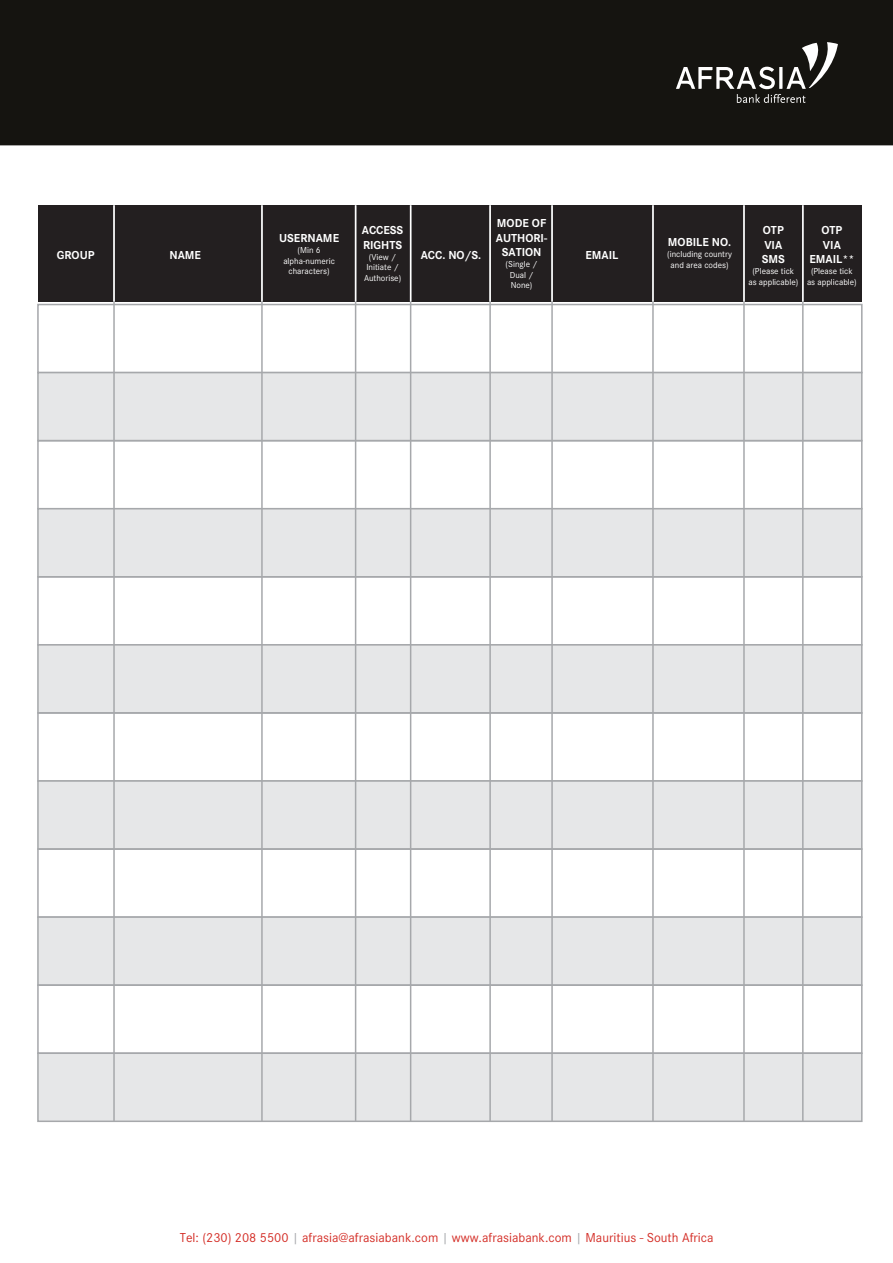
<style>
.page{position:relative;width:893px;height:1263px;background:#fff}
.page>*{position:absolute;margin:0;border:0;box-sizing:border-box;transform-origin:0 0}
.t1{font:13.5px "Corporate S";color:#d42e27}
.t2{font:700 12px/14.4px "Corporate S";color:#fff}
.t3{font:9px/10.8px "Corporate S";color:#fff;text-align:center}
.s1{color:#a6a8ab}
</style>
<div class="page">
<div style="left:0;top:0;width:893px;height:145px;background:#151410"></div>
<svg style="left:676px;top:42px;width:162px;height:61px;background:#3e3d3a"></svg>
<div style="left:38px;top:205px;width:824px;height:96px;background:#231f20"></div>
<div style="left:37px;top:304px;width:826px;height:69px;border:2px solid #a6a8ab"></div>
<div style="left:37px;top:372px;width:826px;height:69px;background:#e6e7e8;border:2px solid #a6a8ab"></div>
<div style="left:37px;top:440px;width:826px;height:69px;border:2px solid #a6a8ab"></div>
<div style="left:37px;top:508px;width:826px;height:69px;background:#e6e7e8;border:2px solid #a6a8ab"></div>
<div style="left:37px;top:576px;width:826px;height:70px;border:2px solid #a6a8ab"></div>
<div style="left:37px;top:644px;width:826px;height:70px;background:#e6e7e8;border:2px solid #a6a8ab"></div>
<div style="left:37px;top:712px;width:826px;height:70px;border:2px solid #a6a8ab"></div>
<div style="left:37px;top:780px;width:826px;height:70px;background:#e6e7e8;border:2px solid #a6a8ab"></div>
<div style="left:37px;top:848px;width:826px;height:70px;border:2px solid #a6a8ab"></div>
<div style="left:37px;top:916px;width:826px;height:70px;background:#e6e7e8;border:2px solid #a6a8ab"></div>
<div style="left:37px;top:984px;width:826px;height:70px;border:2px solid #a6a8ab"></div>
<div style="left:37px;top:1052px;width:826px;height:70px;background:#e6e7e8;border:2px solid #a6a8ab"></div>
<hr style="left:113px;top:205px;width:2px;height:916px;background:#a6a8ab">
<hr style="left:261px;top:205px;width:2px;height:916px;background:#a6a8ab">
<hr style="left:355px;top:205px;width:1px;height:916px;background:#a6a8ab">
<hr style="left:410px;top:205px;width:1px;height:916px;background:#a6a8ab">
<hr style="left:489px;top:205px;width:2px;height:916px;background:#a6a8ab">
<hr style="left:551px;top:205px;width:2px;height:916px;background:#a6a8ab">
<hr style="left:652px;top:205px;width:2px;height:916px;background:#a6a8ab">
<hr style="left:802px;top:205px;width:2px;height:916px;background:#a6a8ab">
<hr style="left:743px;top:205px;width:2px;height:916px;background:#a6a8ab">
<hr style="left:113px;top:205px;width:2px;height:96px;background:#fff">
<hr style="left:261px;top:205px;width:2px;height:96px;background:#fff">
<hr style="left:355px;top:205px;width:1px;height:96px;background:#fff">
<hr style="left:410px;top:205px;width:1px;height:96px;background:#fff">
<hr style="left:489px;top:205px;width:2px;height:96px;background:#fff">
<hr style="left:551px;top:205px;width:2px;height:96px;background:#fff">
<hr style="left:652px;top:205px;width:2px;height:96px;background:#fff">
<hr style="left:802px;top:205px;width:2px;height:96px;background:#fff">
<hr style="left:743px;top:205px;width:2px;height:96px;background:#fff">
<h2 class="t2" style="left:496px;top:216px;width:53px;text-align:center">MODE OF<br>AUTHORI-<br>SATION</h2>
<p class="t3" style="left:506px;top:259px;width:34px">(Single /<br>Dual /<br>None)</p>
<h2 class="t2" style="left:362px;top:223px;width:43px">ACCESS<br>RIGHTS</h2>
<p class="t3" style="left:364px;top:251px;width:39px">(View /<br>Initiate /<br>Authorise)</p>
<h2 class="t2" style="left:279px;top:231px;width:62px">USERNAME</h2>
<p class="t3" style="left:283px;top:244px;width:53px">(Min 6 alpha-numeric characters)</p>
<h2 class="t2" style="left:57px;top:248px;width:39px">GROUP</h2>
<h2 class="t2" style="left:169px;top:248px;width:33px">NAME</h2>
<h2 class="t2" style="left:585px;top:248px;width:34px">EMAIL</h2>
<h2 class="t2" style="left:421px;top:248px;width:62px">ACC. NO/S.</h2>
<h2 class="t2" style="left:668px;top:235px;width:65px">MOBILE NO.</h2>
<p class="t3" style="left:667px;top:248px;width:66px">(including country and area codes)</p>
<h2 class="t2" style="left:762px;top:223px;width:25px">OTP<br>VIA<br>SMS</h2>
<p class="t3" style="left:748px;top:266px;width:51px">(Please tick as applicable)</p>
<h2 class="t2" style="left:809px;top:223px;width:46px;text-align:center">OTP<br>VIA<br>EMAIL**</h2>
<p class="t3" style="left:807px;top:266px;width:51px">(Please tick as applicable)</p>
<h1 class="t1" style="left:180px;top:1230px;width:535px">Tel: (230) 208 5500 <span class="s1">|</span> afrasia@afrasiabank.com <span class="s1">|</span> www.afrasiabank.com <span class="s1">|</span> Mauritius - South Africa</h1>
</div>
